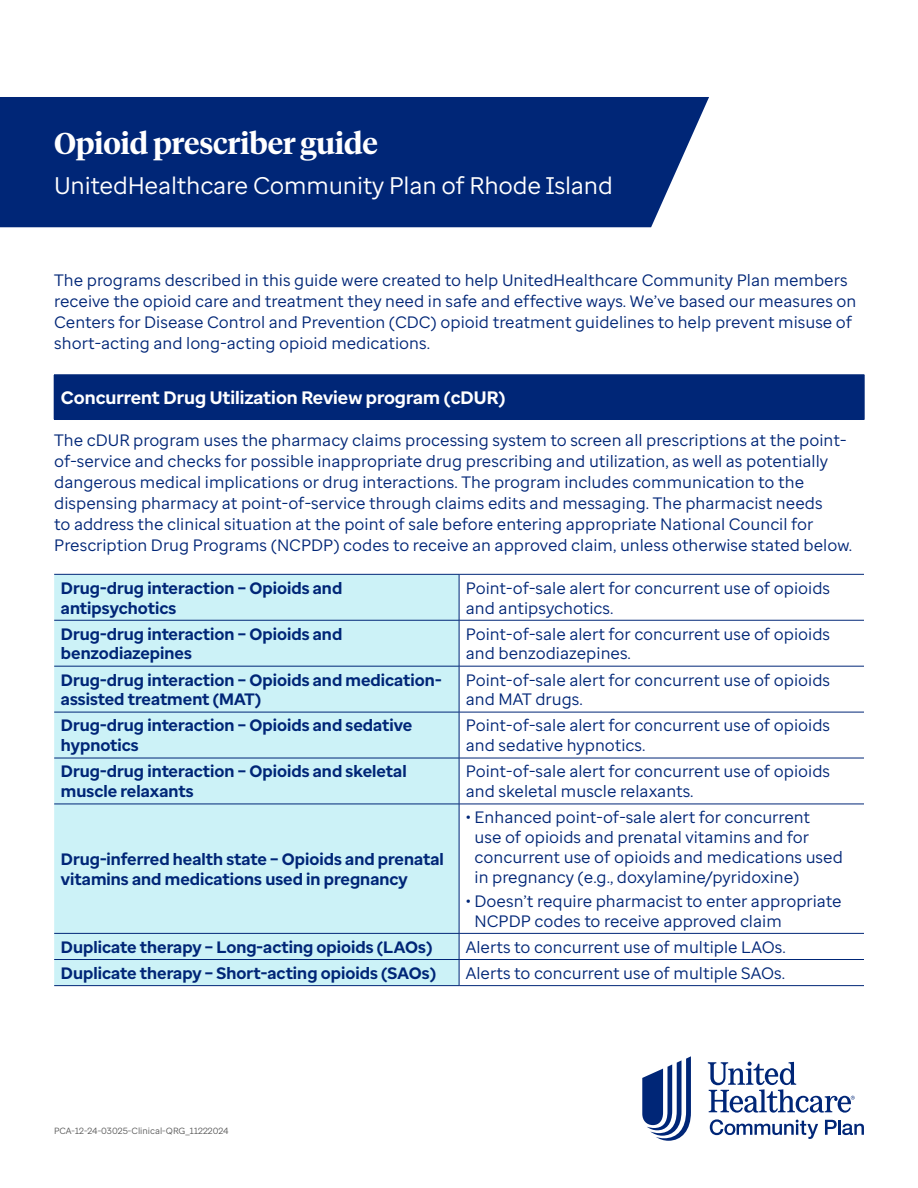
<style>
.page{position:relative;width:918px;height:1188px;background:#fff}
.page>*{position:absolute;margin:0;border:0;box-sizing:border-box;transform-origin:0 0}
.t1{font:600 30px "UHC Serif Headline";letter-spacing:-.01em;color:#fff}
.t2{font:24px "Enterprise Sans";letter-spacing:-.01em;color:#fff}
.t3{font:700 18px "Enterprise Sans";color:#fff}
.t4{font:16.5px/19.8px "Enterprise Sans";color:#002677}
.t5{font:700 16.5px/19.8px "Enterprise Sans";color:#002677}
.t6{font:9px "Enterprise Sans";color:#5a5a5a}
</style>
<div class="page">
<svg style="left:642px;top:1056px;width:49px;height:85px"></svg>
<svg style="left:710px;top:1119px;width:108px;height:20px"></svg>
<svg style="left:825px;top:1120px;width:39px;height:15px"></svg>
<svg style="left:708px;top:1062px;width:147px;height:51px"></svg>
<div style="left:54px;top:375px;width:810px;height:45px;background:#002677"></div>
<hr style="left:864px;top:375px;width:1px;height:44px;background:#002677">
<div style="left:0;top:97px;width:709px;height:130px;background:#002677"></div>
<div style="left:54px;top:575px;width:405px;height:410px;background:#ccf2f7"></div>
<hr style="left:459px;top:574px;width:405px;height:1px;background:#002677">
<hr style="left:459px;top:620px;width:405px;height:1px;background:#002677">
<hr style="left:459px;top:666px;width:405px;height:1px;background:#002677">
<hr style="left:459px;top:712px;width:405px;height:1px;background:#002677">
<hr style="left:459px;top:758px;width:405px;height:1px;background:#002677">
<hr style="left:459px;top:804px;width:405px;height:1px;background:#002677">
<hr style="left:459px;top:933px;width:405px;height:1px;background:#002677">
<hr style="left:459px;top:959px;width:405px;height:1px;background:#002677">
<hr style="left:54px;top:574px;width:405px;height:1px;background:#002677">
<hr style="left:459px;top:575px;width:1px;height:45px;background:#002677">
<hr style="left:54px;top:620px;width:405px;height:1px;background:#002677">
<hr style="left:459px;top:620px;width:1px;height:46px;background:#002677">
<hr style="left:54px;top:666px;width:405px;height:1px;background:#002677">
<hr style="left:459px;top:666px;width:1px;height:46px;background:#002677">
<hr style="left:54px;top:712px;width:405px;height:1px;background:#002677">
<hr style="left:459px;top:712px;width:1px;height:46px;background:#002677">
<hr style="left:54px;top:758px;width:405px;height:1px;background:#002677">
<hr style="left:459px;top:758px;width:1px;height:46px;background:#002677">
<hr style="left:54px;top:804px;width:405px;height:1px;background:#002677">
<hr style="left:459px;top:804px;width:1px;height:129px;background:#002677">
<hr style="left:54px;top:933px;width:405px;height:1px;background:#002677">
<hr style="left:54px;top:959px;width:405px;height:1px;background:#002677">
<svg style="left:459px;top:934px;width:1px;height:51px"></svg>
<hr style="left:54px;top:985px;width:405px;height:1px;background:#002677">
<hr style="left:459px;top:985px;width:405px;height:1px;background:#002677">
<h1 class="t1" style="left:54px;top:123px;width:325px">Opioid prescriber guide</h1>
<h2 class="t2" style="left:54px;top:170px;width:560px">UnitedHealthcare Community Plan of Rhode Island</h2>
<p class="t4" style="left:54px;top:270px;width:804px;line-height:21px">The programs described in this guide were created to help UnitedHealthcare Community Plan members receive the opioid care and treatment they need in safe and effective ways. We’ve based our measures on Centers for Disease Control and Prevention (CDC) opioid treatment guidelines to help prevent misuse of short-acting and long-acting opioid medications.</p>
<p class="t3" style="left:61px;top:386px;width:446px">Concurrent Drug Utilization Review program (cDUR)</p>
<p class="t4" style="left:54px;top:429px;width:800px;line-height:21px">The cDUR program uses the pharmacy claims processing system to screen all prescriptions at the point&shy;of-service and checks for possible inappropriate drug prescribing and utilization, as well as potentially dangerous medical implications or drug interactions. The program includes communication to the dispensing pharmacy at point-of-service through claims edits and messaging. The pharmacist needs<br>to address the clinical situation at the point of sale before entering appropriate National Council for Prescription Drug Programs (NCPDP) codes to receive an approved claim, unless otherwise stated below.</p>
<p class="t5" style="left:61px;top:578px;width:283px">Drug-drug interaction – Opioids and antipsychotics</p>
<p class="t4" style="left:466px;top:578px;width:366px">Point-of-sale alert for concurrent use of opioids and antipsychotics.</p>
<p class="t5" style="left:61px;top:624px;width:283px">Drug-drug interaction – Opioids and benzodiazepines</p>
<p class="t4" style="left:466px;top:624px;width:366px">Point-of-sale alert for concurrent use of opioids and benzodiazepines.</p>
<p class="t5" style="left:61px;top:670px;width:382px">Drug-drug interaction – Opioids and medication&shy;assisted treatment (MAT)</p>
<p class="t4" style="left:466px;top:670px;width:366px">Point-of-sale alert for concurrent use of opioids and MAT drugs.</p>
<p class="t5" style="left:61px;top:716px;width:353px">Drug-drug interaction – Opioids and sedative hypnotics</p>
<p class="t4" style="left:466px;top:716px;width:366px">Point-of-sale alert for concurrent use of opioids and sedative hypnotics.</p>
<p class="t5" style="left:61px;top:762px;width:347px">Drug-drug interaction – Opioids and skeletal muscle relaxants</p>
<p class="t4" style="left:466px;top:762px;width:366px">Point-of-sale alert for concurrent use of opioids and skeletal muscle relaxants.</p>
<p class="t5" style="left:61px;top:849px;width:384px">Drug-inferred health state – Opioids and prenatal vitamins and medications used in pregnancy</p>
<p class="t4" style="left:475px;top:807px;width:370px;text-indent:-9px">• Enhanced point-of-sale alert for concurrent<br>use of opioids and prenatal vitamins and for concurrent use of opioids and medications used in pregnancy (e.g., doxylamine/pyridoxine)</p>
<p class="t4" style="left:475px;top:891px;width:369px;text-indent:-9px">• Doesn’t require pharmacist to enter appropriate<br>NCPDP codes to receive approved claim</p>
<p class="t5" style="left:61px;top:937px;width:373px">Duplicate therapy – Long-acting opioids (LAOs)</p>
<p class="t4" style="left:466px;top:937px;width:322px">Alerts to concurrent use of multiple LAOs.</p>
<p class="t5" style="left:61px;top:963px;width:377px">Duplicate therapy – Short-acting opioids (SAOs)</p>
<p class="t4" style="left:466px;top:963px;width:321px">Alerts to concurrent use of multiple SAOs.</p>
<p class="t6" style="left:54px;top:1125px;width:176px">PCA-12-24-03025-Clinical-QRG_11222024</p>
</div>
